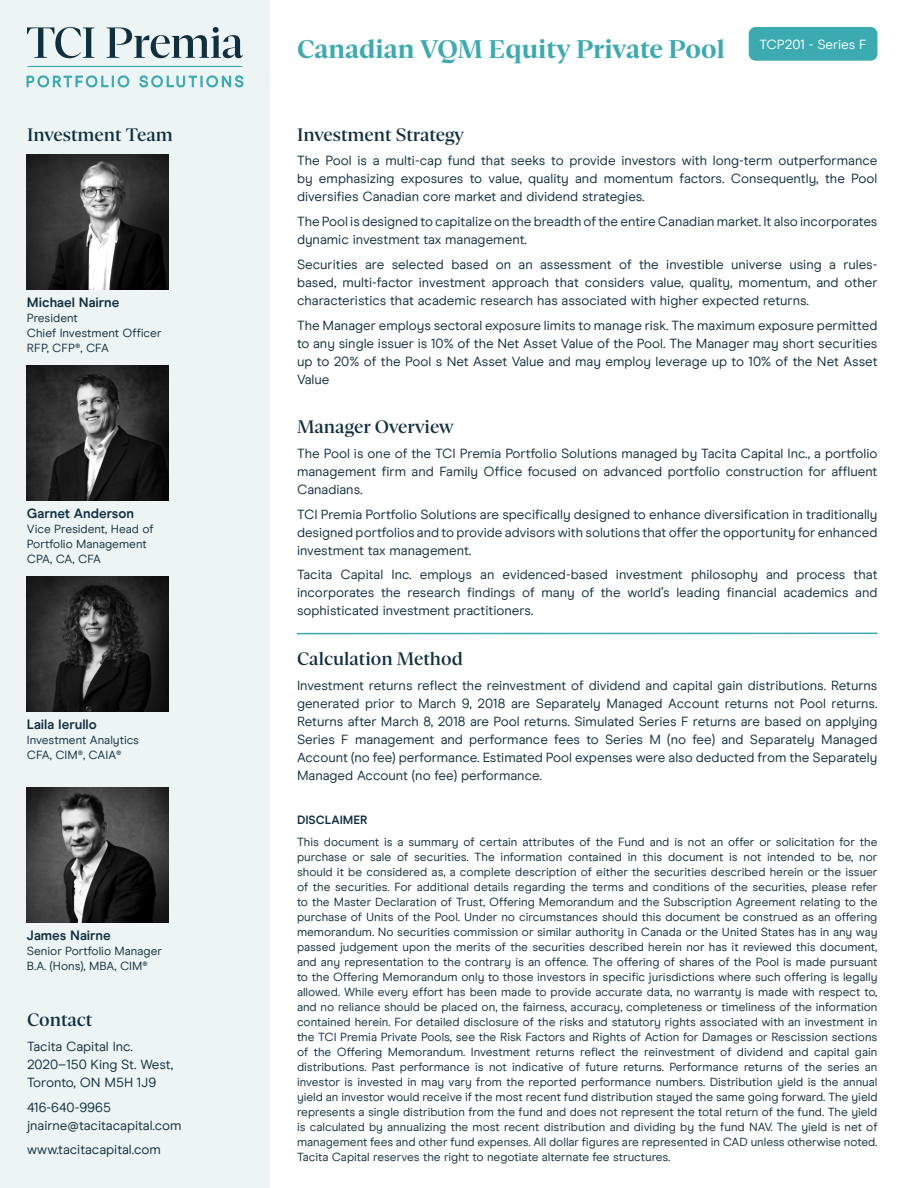
<style>
.page{position:relative;width:918px;height:1188px;background:#fff}
.page>*{position:absolute;margin:0;border:0;box-sizing:border-box;transform-origin:0 0}
.t1{font:700 25.5px "Gestura Headline TRIAL";color:#3baab1}
.Subtitle{font:600 18px "Gestura Headline TRIAL";color:#112f40}
.t2{font:13.5px/18px "Modern Era";color:#112f40;text-align:justify}
.Body_Bold{font:700 13.5px "Modern Era";color:#112f40}
.Small{font:13.5px "Modern Era";color:#fff}
.Small-2{font:12px/15px "Modern Era";color:#112f40}
.Small_bold{font:700 12px "Modern Era";color:#112f40}
</style>
<div class="page">
<div style="left:0;top:0;width:270px;height:1188px;background:#edf4f4"></div>
<svg style="left:27px;top:27px;width:68px;height:31px"></svg>
<svg style="left:107px;top:27px;width:136px;height:31px"></svg>
<svg style="left:27px;top:66px;width:216px;height:1px"></svg>
<svg style="left:27px;top:76px;width:216px;height:11px"></svg>
<img style="left:27px;top:155px;width:142px;height:135px">
<img style="left:27px;top:366px;width:142px;height:135px">
<img style="left:27px;top:576px;width:142px;height:135px">
<img style="left:27px;top:787px;width:142px;height:135px">
<hr style="left:297px;top:633px;width:581px;height:1px;background:#3baab1">
<div style="left:749px;top:27px;width:128px;height:34px;background:#3baab1;border-radius:7px"></div>
<p class="Subtitle" style="left:27px;top:125px;width:147px">Investment Team</p>
<p class="Body_Bold" style="left:27px;top:294px;width:94px">Michael Nairne</p>
<p class="Small-2" style="left:27px;top:310px;width:136px">President<br>Chief Investment Officer<br>RFP, CFP®, CFA</p>
<p class="Body_Bold" style="left:27px;top:505px;width:109px">Garnet Anderson</p>
<p class="Small-2" style="left:27px;top:521px;width:128px">Vice President, Head of<br>Portfolio Management<br>CPA, CA, CFA</p>
<p class="Body_Bold" style="left:27px;top:716px;width:71px">Laila Ierullo</p>
<p class="Small-2" style="left:27px;top:732px;width:114px">Investment Analytics<br>CFA, CIM®, CAIA®</p>
<p class="Body_Bold" style="left:27px;top:927px;width:86px">James Nairne</p>
<p class="Small-2" style="left:27px;top:943px;width:137px">Senior Portfolio Manager<br>B.A. (Hons), MBA, CIM®</p>
<p class="Subtitle" style="left:27px;top:1010px;width:67px">Contact</p>
<p class="t2" style="left:27px;top:1037px;width:148px;text-align:left">Tacita Capital Inc.<br>2020–150 King St. West,<br>Toronto, ON M5H 1J9</p>
<p class="t2" style="left:27px;top:1098px;width:156px">416-640-9965 jnairne@tacitacapital.com</p>
<p class="t2" style="left:27px;top:1141px;width:135px">www.tacitacapital.com</p>
<p class="t1" style="left:297px;top:35px;width:429px">Canadian VQM Equity Private Pool</p>
<p class="Small" style="left:760px;top:37px;width:109px">TCP201 - Series F</p>
<p class="Subtitle" style="left:297px;top:125px;width:169px">Investment Strategy</p>
<p class="t2" style="left:297px;top:152px;width:582px">The Pool is a multi-cap fund that seeks to provide investors with long-term outperformance by emphasizing exposures to value, quality and momentum factors. Consequently, the Pool diversifies Canadian core market and dividend strategies.</p>
<p class="t2" style="left:297px;top:212px;width:582px">The Pool is designed to capitalize on the breadth of the entire Canadian market. It also incorporates dynamic investment tax management.</p>
<p class="t2" style="left:297px;top:255px;width:582px">Securities are selected based on an assessment of the investible universe using a rules&shy;based, multi-factor investment approach that considers value, quality, momentum, and other characteristics that academic research has associated with higher expected returns.</p>
<p class="t2" style="left:297px;top:316px;width:582px">The Manager employs sectoral exposure limits to manage risk. The maximum exposure permitted to any single issuer is 10% of the Net Asset Value of the Pool. The Manager may short securities up to 20% of the Pool s Net Asset Value and may employ leverage up to 10% of the Net Asset Value</p>
<p class="Subtitle" style="left:297px;top:417px;width:158px">Manager Overview</p>
<p class="t2" style="left:297px;top:444px;width:582px">The Pool is one of the TCI Premia Portfolio Solutions managed by Tacita Capital Inc., a portfolio management firm and Family Office focused on advanced portfolio construction for affluent Canadians.</p>
<p class="t2" style="left:297px;top:505px;width:582px">TCI Premia Portfolio Solutions are specifically designed to enhance diversification in traditionally designed portfolios and to provide advisors with solutions that offer the opportunity for enhanced investment tax management.</p>
<p class="t2" style="left:297px;top:566px;width:582px">Tacita Capital Inc. employs an evidenced-based investment philosophy and process that incorporates the research findings of many of the world’s leading financial academics and sophisticated investment practitioners.</p>
<p class="Subtitle" style="left:297px;top:648px;width:167px">Calculation Method</p>
<p class="t2" style="left:297px;top:676px;width:582px">Investment returns reflect the reinvestment of dividend and capital gain distributions. Returns generated prior to March 9, 2018 are Separately Managed Account returns not Pool returns.<br>Returns after March 8, 2018 are Pool returns. Simulated Series F returns are based on applying Series F management and performance fees to Series M (no fee) and Separately Managed Account (no fee) performance. Estimated Pool expenses were also deducted from the Separately Managed Account (no fee) performance.</p>
<p class="Small_bold" style="left:297px;top:813px;width:72px">DISCLAIMER</p>
<p class="Small-2" style="left:297px;top:834px;width:582px;text-align:justify">This document is a summary of certain attributes of the Fund and is not an offer or solicitation for the purchase or sale of securities. The information contained in this document is not intended to be, nor should it be considered as, a complete description of either the securities described herein or the issuer of the securities. For additional details regarding the terms and conditions of the securities, please refer to the Master Declaration of Trust, Offering Memorandum and the Subscription Agreement relating to the purchase of Units of the Pool. Under no circumstances should this document be construed as an offering memorandum. No securities commission or similar authority in Canada or the United States has in any way passed judgement upon the merits of the securities described herein nor has it reviewed this document, and any representation to the contrary is an offence. The offering of shares of the Pool is made pursuant to the Offering Memorandum only to those investors in specific jurisdictions where such offering is legally allowed. While every effort has been made to provide accurate data, no warranty is made with respect to, and no reliance should be placed on, the fairness, accuracy, completeness or timeliness of the information contained herein. For detailed disclosure of the risks and statutory rights associated with an investment in the TCI Premia Private Pools, see the Risk Factors and Rights of Action for Damages or Rescission sections of the Offering Memorandum. Investment returns reflect the reinvestment of dividend and capital gain distributions. Past performance is not indicative of future returns. Performance returns of the series an investor is invested in may vary from the reported performance numbers. Distribution yield is the annual yield an investor would receive if the most recent fund distribution stayed the same going forward. The yield represents a single distribution from the fund and does not represent the total return of the fund. The yield is calculated by annualizing the most recent distribution and dividing by the fund NAV. The yield is net of management fees and other fund expenses. All dollar figures are represented in CAD unless otherwise noted.<br>Tacita Capital reserves the right to negotiate alternate fee structures.</p>
</div>
